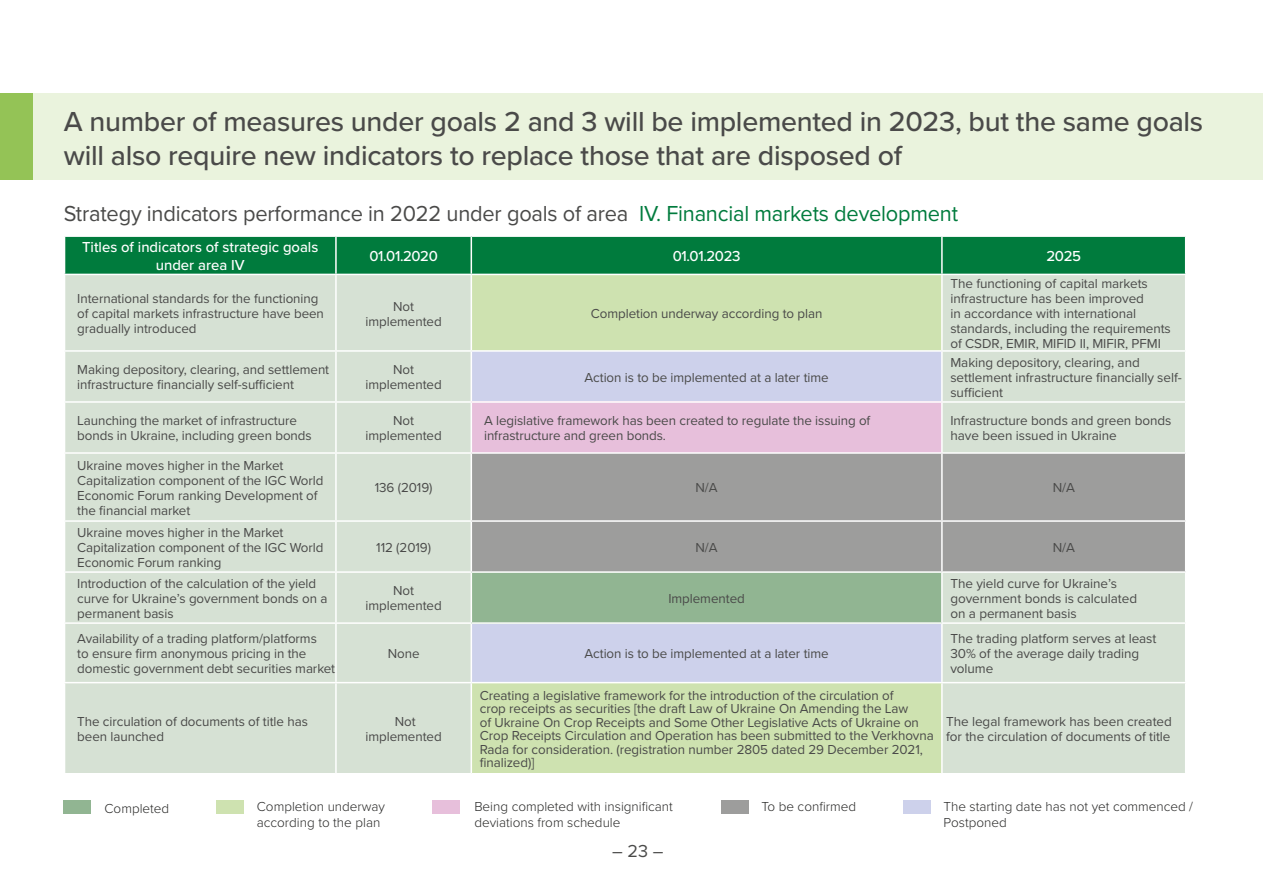
<style>
.page{position:relative;width:1263px;height:893px;background:#fff}
.page>*{position:absolute;margin:0;border:0;box-sizing:border-box;transform-origin:0 0}
.t1{font:500 28.5px/34.2px "Proxima Nova";letter-spacing:-.01em;color:#4a4a49}
.t2{font:22.5px "Proxima Nova";letter-spacing:-.01em;color:#4a4a49}
.t3{font:18px "Proxima Nova";color:#4a4a49}
.t4{font:500 15px/18px "Proxima Nova";color:#fff;text-align:center}
.t5{font:13.5px/15px "Proxima Nova";letter-spacing:-.005em;color:#4a4a49}
.t6{font:300 13.5px/16.2px "Proxima Nova";color:#282827}
.s1{color:#007b3d}
</style>
<div class="page">
<div style="left:0;top:94px;width:1263px;height:86px;background:#eaf3dd"></div>
<div style="left:0;top:94px;width:33px;height:86px;background:#94c356"></div>
<div style="left:65px;top:237px;width:1120px;height:37px;background:#007b3d"></div>
<div style="left:65px;top:275px;width:1120px;height:498px;background:#d6e1d4"></div>
<div style="left:472px;top:275px;width:469px;height:498px;background:#cee2b0"></div>
<div style="left:472px;top:352px;width:469px;height:330px;background:#cdd1eb"></div>
<div style="left:471px;top:402px;width:471px;height:51px;background:#e7bfdb"></div>
<div style="left:472px;top:454px;width:713px;height:117px;background:#9d9d9c"></div>
<div style="left:471px;top:572px;width:471px;height:51px;background:#91b592"></div>
<hr style="left:335px;top:275px;width:2px;height:75px;background:#fff">
<hr style="left:471px;top:275px;width:1px;height:75px;background:#fff">
<hr style="left:941px;top:275px;width:2px;height:75px;background:#fff">
<hr style="left:64px;top:350px;width:272px;height:2px;background:#fff">
<hr style="left:336px;top:350px;width:135px;height:2px;background:#fff">
<hr style="left:335px;top:352px;width:2px;height:49px;background:#fff">
<hr style="left:471px;top:350px;width:471px;height:2px;background:#fff">
<hr style="left:471px;top:352px;width:1px;height:49px;background:#fff">
<hr style="left:942px;top:350px;width:244px;height:2px;background:#fff">
<hr style="left:941px;top:352px;width:2px;height:49px;background:#fff">
<hr style="left:335px;top:403px;width:2px;height:49px;background:#fff">
<hr style="left:471px;top:403px;width:1px;height:49px;background:#fff">
<hr style="left:941px;top:403px;width:2px;height:49px;background:#fff">
<hr style="left:335px;top:454px;width:2px;height:66px;background:#fff">
<hr style="left:471px;top:454px;width:1px;height:66px;background:#fff">
<hr style="left:941px;top:454px;width:2px;height:66px;background:#fff">
<hr style="left:335px;top:522px;width:2px;height:49px;background:#fff">
<hr style="left:471px;top:522px;width:1px;height:49px;background:#fff">
<hr style="left:941px;top:522px;width:2px;height:49px;background:#fff">
<hr style="left:335px;top:573px;width:2px;height:49px;background:#fff">
<hr style="left:471px;top:573px;width:1px;height:49px;background:#fff">
<hr style="left:941px;top:573px;width:2px;height:49px;background:#fff">
<hr style="left:335px;top:624px;width:2px;height:58px;background:#fff">
<hr style="left:471px;top:624px;width:1px;height:58px;background:#fff">
<hr style="left:941px;top:624px;width:2px;height:58px;background:#fff">
<hr style="left:335px;top:683px;width:2px;height:90px;background:#fff">
<hr style="left:471px;top:683px;width:1px;height:90px;background:#fff">
<hr style="left:941px;top:683px;width:2px;height:90px;background:#fff">
<hr style="left:335px;top:237px;width:2px;height:37px;background:#fff">
<hr style="left:471px;top:237px;width:1px;height:37px;background:#fff">
<hr style="left:941px;top:237px;width:2px;height:37px;background:#fff">
<hr style="left:64px;top:401px;width:272px;height:2px;background:#fff">
<hr style="left:336px;top:401px;width:135px;height:2px;background:#fff">
<hr style="left:471px;top:401px;width:471px;height:2px;background:#fff">
<hr style="left:942px;top:401px;width:244px;height:2px;background:#fff">
<hr style="left:64px;top:452px;width:272px;height:2px;background:#fff">
<hr style="left:336px;top:452px;width:135px;height:2px;background:#fff">
<hr style="left:471px;top:452px;width:471px;height:2px;background:#fff">
<hr style="left:942px;top:452px;width:244px;height:2px;background:#fff">
<hr style="left:64px;top:520px;width:272px;height:2px;background:#fff">
<hr style="left:336px;top:520px;width:135px;height:2px;background:#fff">
<hr style="left:471px;top:520px;width:471px;height:2px;background:#fff">
<hr style="left:942px;top:520px;width:244px;height:2px;background:#fff">
<hr style="left:64px;top:571px;width:272px;height:2px;background:#fff">
<hr style="left:336px;top:571px;width:135px;height:2px;background:#fff">
<hr style="left:471px;top:571px;width:471px;height:2px;background:#fff">
<hr style="left:942px;top:571px;width:244px;height:2px;background:#fff">
<hr style="left:64px;top:622px;width:272px;height:2px;background:#fff">
<hr style="left:336px;top:622px;width:135px;height:2px;background:#fff">
<hr style="left:471px;top:622px;width:471px;height:2px;background:#fff">
<hr style="left:942px;top:622px;width:244px;height:2px;background:#fff">
<hr style="left:64px;top:682px;width:272px;height:1px;background:#fff">
<hr style="left:336px;top:682px;width:135px;height:1px;background:#fff">
<hr style="left:471px;top:682px;width:471px;height:1px;background:#fff">
<hr style="left:942px;top:682px;width:244px;height:1px;background:#fff">
<div style="left:64px;top:800px;width:27px;height:14px;background:#91b592"></div>
<div style="left:216px;top:800px;width:27px;height:14px;background:#cee2b0"></div>
<div style="left:432px;top:800px;width:27px;height:14px;background:#e7bfdb"></div>
<div style="left:721px;top:800px;width:27px;height:14px;background:#9d9d9c"></div>
<div style="left:903px;top:800px;width:27px;height:14px;background:#cdd1eb"></div>
<h1 class="t1" style="left:64px;top:105px;width:1141px">A number of measures under goals 2 and 3 will be implemented in 2023, but the same goals will also require new indicators to replace those that are disposed of</h1>
<h2 class="t2" style="left:64px;top:200px;width:896px">Strategy indicators performance in 2022 under goals of area <span class="s1">IV. Financial markets development</span></h2>
<p class="t4" style="left:82px;top:239px;width:238px">Titles of indicators of strategic goals under area IV</p>
<p class="t4" style="left:369px;top:248px;width:70px">01.01.2020</p>
<p class="t4" style="left:673px;top:248px;width:69px">01.01.2023</p>
<p class="t4" style="left:1046px;top:248px;width:36px">2025</p>
<p class="t5" style="left:77px;top:291px;width:248px">International standards for the functioning of capital markets infrastructure have been gradually introduced</p>
<p class="t5" style="left:366px;top:299px;width:78px;text-align:center">Not implemented</p>
<p class="t5" style="left:591px;top:306px;width:233px">Completion underway according to plan</p>
<p class="t5" style="left:950px;top:276px;width:222px">The functioning of capital markets infrastructure has been improved<br>in accordance with international standards, including the requirements of CSDR, EMIR, MIFID ІІ, MIFIR, PFMI</p>
<p class="t5" style="left:77px;top:363px;width:253px">Making depository, clearing, and settlement infrastructure financially self-sufficient</p>
<p class="t5" style="left:366px;top:363px;width:78px;text-align:center">Not implemented</p>
<p class="t5" style="left:584px;top:370px;width:246px">Action is to be implemented at a later time</p>
<p class="t5" style="left:950px;top:355px;width:233px">Making depository, clearing, and settlement infrastructure financially self&shy;sufficient</p>
<p class="t5" style="left:77px;top:414px;width:236px">Launching the market of infrastructure bonds in Ukraine, including green bonds</p>
<p class="t5" style="left:366px;top:414px;width:78px;text-align:center">Not implemented</p>
<p class="t5" style="left:484px;top:414px;width:388px">A legislative framework has been created to regulate the issuing of infrastructure and green bonds.</p>
<p class="t5" style="left:950px;top:414px;width:222px">Infrastructure bonds and green bonds have been issued in Ukraine</p>
<p class="t5" style="left:77px;top:458px;width:248px">Ukraine moves higher in the Market Capitalization component of the IGC World Economic Forum ranking Development of the financial market</p>
<p class="t5" style="left:375px;top:481px;width:59px">136 (2019)</p>
<p class="t5" style="left:695px;top:481px;width:24px">N/A</p>
<p class="t5" style="left:1053px;top:481px;width:24px">N/A</p>
<p class="t5" style="left:77px;top:525px;width:248px">Ukraine moves higher in the Market<br>Capitalization component of the IGC World<br>Economic Forum ranking</p>
<p class="t5" style="left:376px;top:540px;width:56px">112 (2019)</p>
<p class="t5" style="left:695px;top:540px;width:24px">N/A</p>
<p class="t5" style="left:1053px;top:540px;width:24px">N/A</p>
<p class="t5" style="left:77px;top:576px;width:252px">Introduction of the calculation of the yield curve for Ukraine’s government bonds on a permanent basis</p>
<p class="t5" style="left:366px;top:584px;width:78px;text-align:center">Not implemented</p>
<p class="t5" style="left:668px;top:591px;width:78px">Implemented</p>
<p class="t5" style="left:77px;top:631px;width:259px">Availability of a trading platform/platforms<br>to ensure firm anonymous pricing in the domestic government debt securities market</p>
<p class="t5" style="left:388px;top:646px;width:33px">None</p>
<p class="t5" style="left:584px;top:646px;width:246px">Action is to be implemented at a later time</p>
<p class="t5" style="left:77px;top:714px;width:232px">The circulation of documents of title has been launched</p>
<p class="t5" style="left:366px;top:714px;width:78px;text-align:center">Not implemented</p>
<p class="t5" style="left:480px;top:689px;width:455px;line-height:13.5px">Creating a legislative framework for the introduction of the circulation of<br>crop receipts as securities [the draft Law of Ukraine On Amending the Law<br>of Ukraine On Crop Receipts and Some Other Legislative Acts of Ukraine on Crop Receipts Circulation and Operation has been submitted to the Verkhovna Rada for consideration. (registration number 2805 dated 29 December 2021, finalized)]</p>
<p class="t5" style="left:950px;top:576px;width:188px">The yield curve for Ukraine’s government bonds is calculated on a permanent basis</p>
<p class="t5" style="left:950px;top:631px;width:208px">The trading platform serves at least<br>30% of the average daily trading volume</p>
<p class="t5" style="left:946px;top:714px;width:227px">The legal framework has been created for the circulation of documents of title</p>
<p class="t6" style="left:105px;top:800px;width:66px">Completed</p>
<p class="t6" style="left:257px;top:799px;width:130px">Completion underway according to the plan</p>
<p class="t6" style="left:474px;top:799px;width:200px">Being completed with insignificant deviations from schedule</p>
<p class="t6" style="left:762px;top:799px;width:96px">To be confirmed</p>
<p class="t6" style="left:943px;top:799px;width:251px">The starting date has not yet commenced /<br>Postponed</p>
<h3 class="t3" style="left:612px;top:840px;width:53px">– 23 –</h3>
</div>
